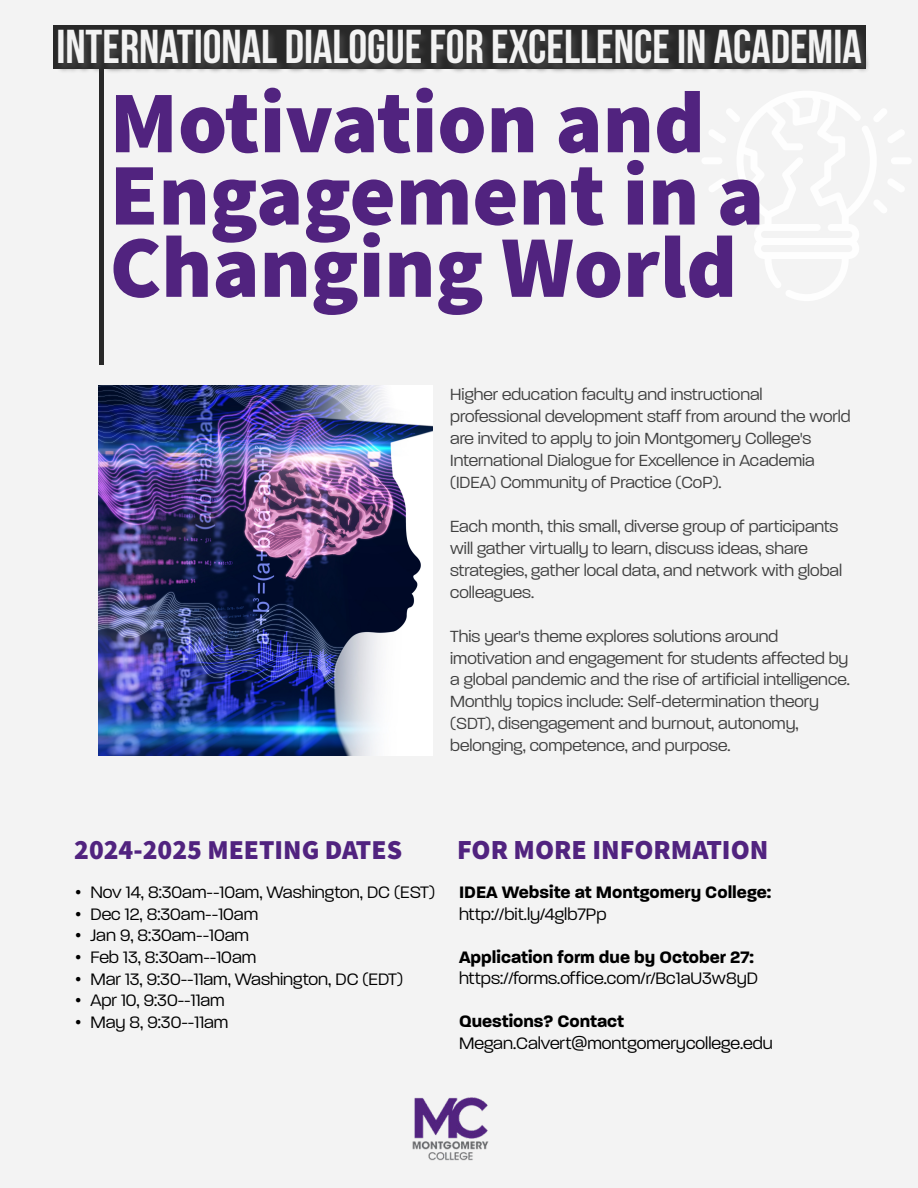
<style>
.page{position:relative;width:918px;height:1188px;background:#f3f3f3}
.page>*{position:absolute;margin:0;border:0;box-sizing:border-box;transform-origin:0 0}
.t1{font:900 88.05px/72.3px "Source Sans Pro";color:#51237f}
.t2{font:47.55px "Bebas Neue";color:#f3f3f3}
.t3{font:900 27.6px "Source Sans Pro";color:#51237f}
.t4{font:900 27.45px "Source Sans Pro";color:#51237f}
.t5{font:300 18px "Paralucent";color:#000}
.t6{font:700 18px "Paralucent";color:#000}
.t7{font:300 17.4px/21.9px "Paralucent";color:#3f3f3f}
.s1{font-family:"Times New Roman";font-weight:400}
</style>
<div class="page">
<img style="left:99px;top:386px;width:334px;height:370px">
<svg style="left:702px;top:92px;width:209px;height:209px"></svg>
<div style="left:99px;top:27px;width:5px;height:337px;background:#282828"></div>
<img style="left:53px;top:25px;width:815px;height:67px">
<img style="left:412px;top:1097px;width:77px;height:64px">
<h2 class="t2" style="left:56px;top:21px;width:807px">INTERNATIONAL DIALOGUE FOR EXCELLENCE IN ACADEMIA</h2>
<h1 class="t1" style="left:110px;top:89px;width:656px">Motivation and<br>Engagement in a<br>Changing World</h1>
<p class="t7" style="left:450px;top:384px;width:402px">Higher education faculty and instructional professional development staff from around the world are invited to apply to join Montgomery College's International Dialogue for Excellence in Academia (IDEA) Community of Practice (CoP).</p>
<p class="t7" style="left:450px;top:515px;width:393px">Each month, this small, diverse group of participants will gather virtually to learn, discuss ideas, share strategies, gather local data, and network with global colleagues.</p>
<p class="t7" style="left:450px;top:625px;width:401px">This year's theme explores solutions around imotivation and engagement for students affected by a global pandemic and the rise of artificial intelligence.<br>Monthly topics include: Self-determination theory (SDT), disengagement and burnout, autonomy, belonging, competence, and purpose.</p>
<h3 class="t4" style="left:74px;top:830px;width:329px">2024-2025 MEETING DATES</h3>
<p class="t5" style="left:75px;top:882px;width:361px"><span class="s1">•</span> Nov 14, 8:30am--10am, Washington, DC (EST)</p>
<p class="t5" style="left:75px;top:904px;width:185px"><span class="s1">•</span> Dec 12, 8:30am--10am</p>
<p class="t5" style="left:75px;top:925px;width:175px"><span class="s1">•</span> Jan 9, 8:30am--10am</p>
<p class="t5" style="left:75px;top:947px;width:183px"><span class="s1">•</span> Feb 13, 8:30am--10am</p>
<p class="t5" style="left:75px;top:968px;width:329px"><span class="s1">•</span> Mar 13, 9:30--11am, Washington, DC (EDT)</p>
<p class="t5" style="left:75px;top:990px;width:151px"><span class="s1">•</span> Apr 10, 9:30--11am</p>
<p class="t5" style="left:75px;top:1011px;width:155px"><span class="s1">•</span> May 8, 9:30--11am</p>
<h3 class="t3" style="left:457px;top:830px;width:313px">FOR MORE INFORMATION</h3>
<p class="t6" style="left:459px;top:881px;width:314px">IDEA Website at Montgomery College:</p>
<p class="t5" style="left:459px;top:903px;width:149px">http://bit.ly/4glb7Pp</p>
<p class="t6" style="left:459px;top:946px;width:296px">Application form due by October 27:</p>
<p class="t5" style="left:459px;top:968px;width:301px">https://forms.office.com/r/Bc1aU3w8yD</p>
<p class="t6" style="left:459px;top:1011px;width:167px">Questions? Contact</p>
<p class="t5" style="left:459px;top:1033px;width:315px">Megan.Calvert@montgomerycollege.edu</p>
</div>
